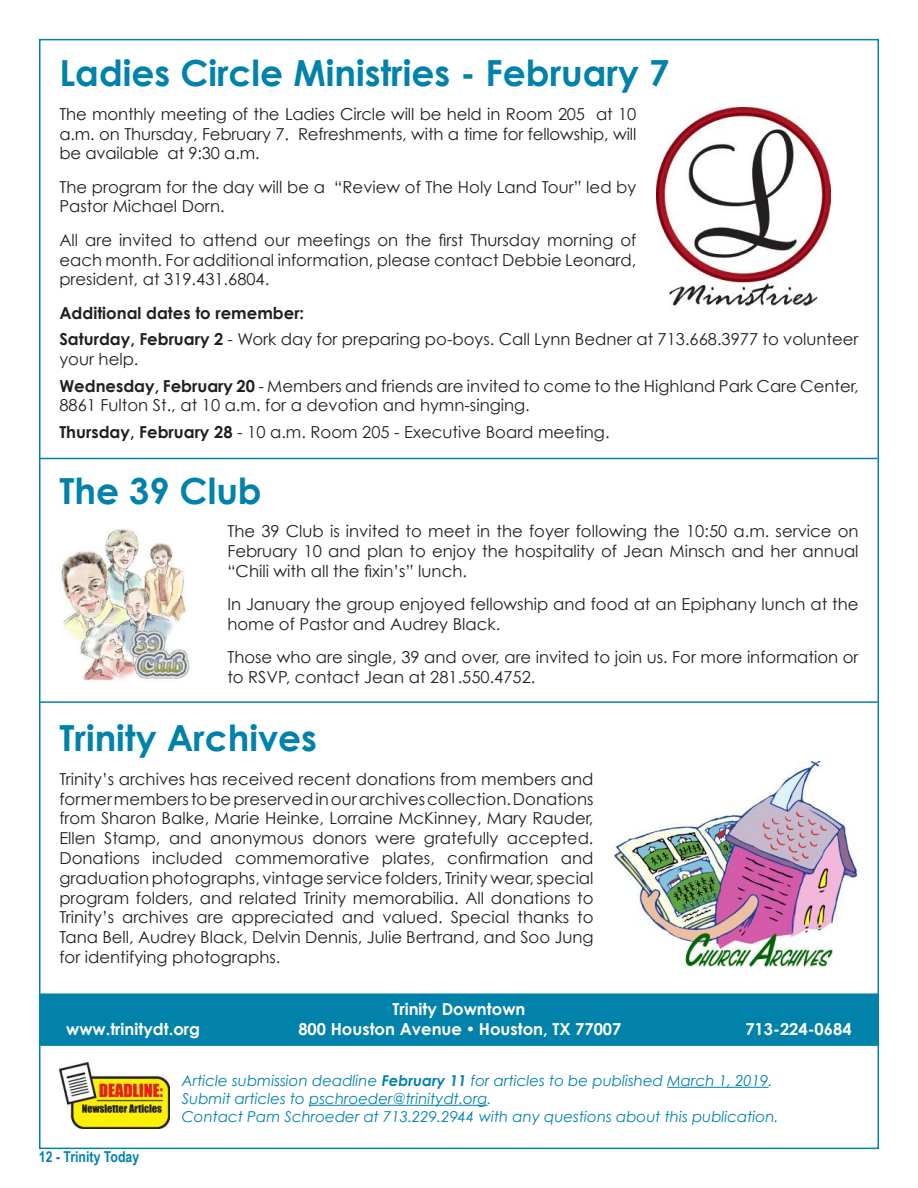
<style>
.page{position:relative;width:918px;height:1188px;background:#fff}
.page>*{position:absolute;margin:0;border:0;box-sizing:border-box;transform-origin:0 0}
.t1{font:700 36px "Century Gothic";color:#0082ab}
.t2{font:16.5px/19.8px "Century Gothic";color:#241f1f}
.t3{font:700 16.5px "Century Gothic";color:#fff}
.t4{font:italic 15px/18px "Century Gothic";color:#0082ab}
.t5{font:700 15px "Arial Narrow";color:#0082ab}
.s1{font-weight:700}
</style>
<div class="page">
<div style="left:39px;top:993px;width:840px;height:53px;background:#0082ab;border:2px solid #0082ab"></div>
<hr style="left:667px;top:1087px;width:102px;height:1px;background:#0082ab">
<hr style="left:309px;top:1105px;width:179px;height:1px;background:#0082ab">
<img style="left:59px;top:1062px;width:111px;height:67px">
<hr style="left:39px;top:458px;width:839px;height:1px;background:#0082ab">
<img style="left:657px;top:108px;width:174px;height:199px">
<img style="left:59px;top:528px;width:131px;height:154px">
<hr style="left:39px;top:701px;width:839px;height:2px;background:#0082ab">
<img style="left:614px;top:762px;width:245px;height:204px">
<h1 class="t1" style="left:59px;top:51px;width:611px">Ladies Circle Ministries - February 7</h1>
<p class="t2" style="left:59px;top:104px;width:578px;text-align:justify">The monthly meeting of the Ladies Circle will be held in Room 205 at 10 a.m. on Thursday, February 7. Refreshments, with a time for fellowship, will be available at 9:30 a.m.</p>
<p class="t2" style="left:59px;top:177px;width:578px">The program for the day will be a “Review of The Holy Land Tour” led by<br>Pastor Michael Dorn.</p>
<p class="t2" style="left:59px;top:230px;width:578px;text-align:justify">All are invited to attend our meetings on the first Thursday morning of each month. For additional information, please contact Debbie Leonard, president, at 319.431.6804.</p>
<p class="t2" style="left:59px;top:299px;width:801px;line-height:26.5px"><span class="s1">Additional dates to remember:<br>Saturday, February 2</span> - Work day for preparing po-boys. Call Lynn Bedner at 713.668.3977 to volunteer</p>
<p class="t2" style="left:59px;top:345px;width:801px;line-height:26.5px">your help.<br><span class="s1">Wednesday, February 20</span> - Members and friends are invited to come to the Highland Park Care Center,</p>
<p class="t2" style="left:59px;top:392px;width:552px;line-height:26.5px">8861 Fulton St., at 10 a.m. for a devotion and hymn-singing.<br><span class="s1">Thursday, February 28</span> - 10 a.m. Room 205 - Executive Board meeting.</p>
<h1 class="t1" style="left:59px;top:468px;width:204px">The 39 Club</h1>
<p class="t2" style="left:227px;top:521px;width:633px;text-align:justify">The 39 Club is invited to meet in the foyer following the 10:50 a.m. service on February 10 and plan to enjoy the hospitality of Jean Minsch and her annual “Chili with all the fixin’s” lunch.</p>
<p class="t2" style="left:227px;top:594px;width:633px">In January the group enjoyed fellowship and food at an Epiphany lunch at the home of Pastor and Audrey Black.</p>
<p class="t2" style="left:227px;top:647px;width:633px">Those who are single, 39 and over, are invited to join us. For more information or to RSVP, contact Jean at 281.550.4752.</p>
<h1 class="t1" style="left:59px;top:716px;width:259px">Trinity Archives</h1>
<p class="t2" style="left:59px;top:769px;width:536px;text-align:justify">Trinity’s archives has received recent donations from members and former members to be preserved in our archives collection. Donations from Sharon Balke, Marie Heinke, Lorraine McKinney, Mary Rauder, Ellen Stamp, and anonymous donors were gratefully accepted.<br>Donations included commemorative plates, confirmation and graduation photographs, vintage service folders, Trinity wear, special program folders, and related Trinity memorabilia. All donations to Trinity’s archives are appreciated and valued. Special thanks to Tana Bell, Audrey Black, Delvin Dennis, Julie Bertrand, and Soo Jung for identifying photographs.</p>
<p class="t3" style="left:393px;top:999px;width:134px">Trinity Downtown</p>
<p class="t3" style="left:66px;top:1018px;width:135px">www.trinitydt.org</p>
<p class="t3" style="left:298px;top:1018px;width:325px">800 Houston Avenue • Houston, TX 77007</p>
<p class="t3" style="left:745px;top:1018px;width:108px">713-224-0684</p>
<p class="t5" style="left:39px;top:1146px;width:102px">12 - Trinity Today</p>
<p class="t4" style="left:182px;top:1071px;width:598px">Article submission deadline <span class="s1">February 11</span> for articles to be published March 1, 2019.<br>Submit articles to pschroeder@trinitydt.org.<br>Contact Pam Schroeder at 713.229.2944 with any questions about this publication.</p>
</div>
